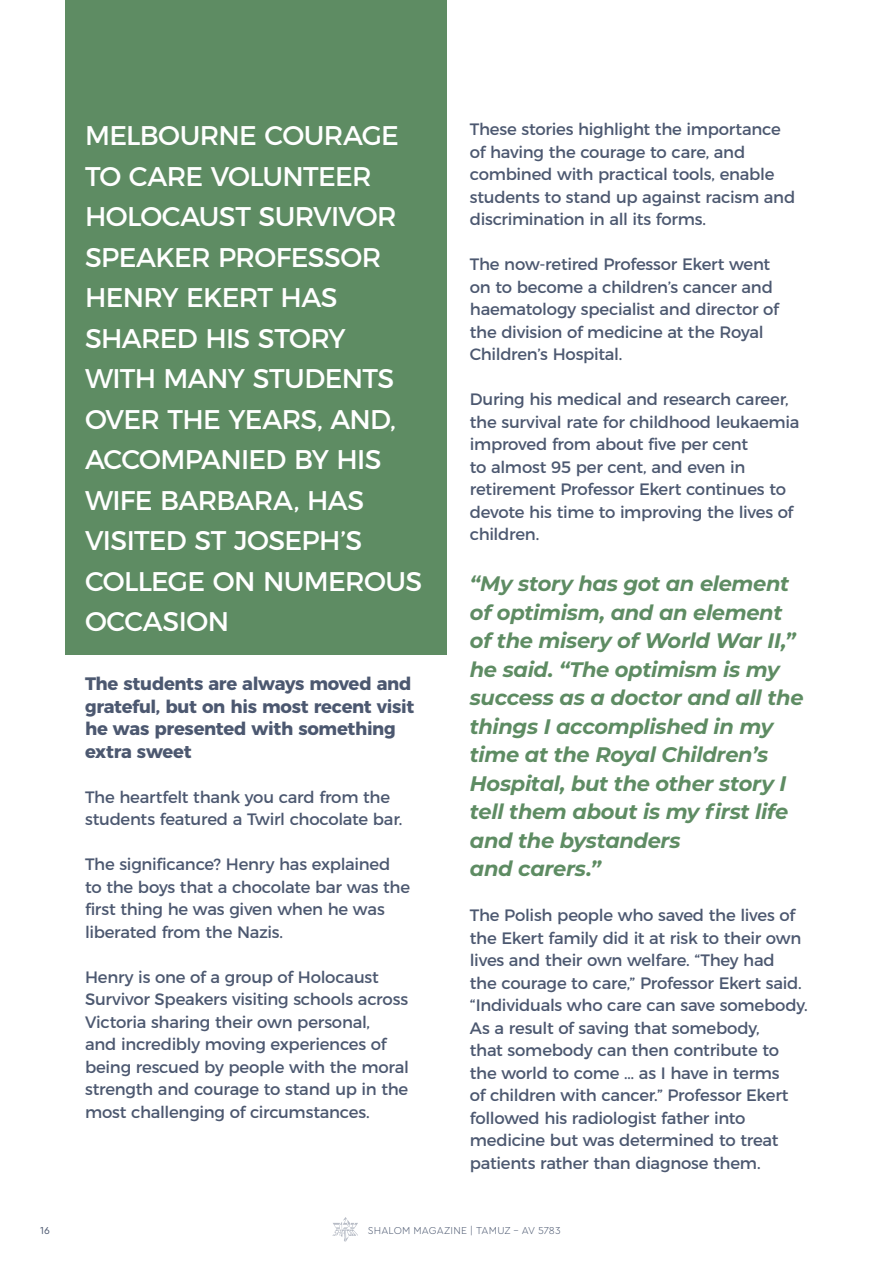
<style>
.page{position:relative;width:893px;height:1263px;background:#fff}
.page>*{position:absolute;margin:0;border:0;box-sizing:border-box;transform-origin:0 0}
.header-copy{font:27px/40.5px "Montserrat";letter-spacing:-.025em;color:#fff}
.bodycopy{font:italic 700 21px/28.5px "Montserrat";letter-spacing:-.015em;color:#5e8c63}
.bodycopy-2{font:700 18px/22.5px "Montserrat";letter-spacing:-.015em;color:#4c5870}
.bodycopy-3{font:16.5px/22.5px "Montserrat";letter-spacing:-.015em;color:#4c5870}
.t1{font:300 10.5px "Cera Round Pro";letter-spacing:.015em;color:#4c5870}
.t2{font:10.5px "Cera Round Pro";color:#4c5870}
</style>
<div class="page">
<svg style="left:332px;top:1217px;width:26px;height:25px"></svg>
<div style="left:65px;top:0;width:381px;height:655px;background:#5e8c63"></div>
<p class="header-copy" style="left:85px;top:113px;width:339px">MELBOURNE COURAGE<br>TO CARE VOLUNTEER<br>HOLOCAUST SURVIVOR<br>SPEAKER PROFESSOR<br>HENRY EKERT HAS<br>SHARED HIS STORY<br>WITH MANY STUDENTS<br>OVER THE YEARS, AND,<br>ACCOMPANIED BY HIS<br>WIFE BARBARA, HAS<br>VISITED ST JOSEPH’S<br>COLLEGE ON NUMEROUS<br>OCCASION</p>
<p class="bodycopy-2" style="left:85px;top:671px;width:331px">The students are always moved and grateful, but on his most recent visit he was presented with something extra sweet</p>
<p class="bodycopy-3" style="left:85px;top:784px;width:319px">The heartfelt thank you card from the students featured a Twirl chocolate bar.</p>
<p class="bodycopy-3" style="left:85px;top:852px;width:327px">The significance? Henry has explained to the boys that a chocolate bar was the first thing he was given when he was liberated from the Nazis.</p>
<p class="bodycopy-3" style="left:85px;top:964px;width:326px">Henry is one of a group of Holocaust Survivor Speakers visiting schools across Victoria sharing their own personal,<br>and incredibly moving experiences of being rescued by people with the moral strength and courage to stand up in the most challenging of circumstances.</p>
<p class="bodycopy-3" style="left:470px;top:117px;width:327px">These stories highlight the importance of having the courage to care, and combined with practical tools, enable students to stand up against racism and discrimination in all its forms.</p>
<p class="bodycopy-3" style="left:470px;top:252px;width:310px">The now-retired Professor Ekert went on to become a children’s cancer and haematology specialist and director of the division of medicine at the Royal Children’s Hospital.</p>
<p class="bodycopy-3" style="left:470px;top:387px;width:331px">During his medical and research career, the survival rate for childhood leukaemia improved from about five per cent<br>to almost 95 per cent, and even in retirement Professor Ekert continues to devote his time to improving the lives of children.</p>
<p class="bodycopy" style="left:470px;top:568px;width:335px">“My story has got an element of optimism, and an element of the misery of World War II,” he said. “The optimism is my success as a doctor and all the things I accomplished in my time at the Royal Children’s<br>Hospital, but the other story I tell them about is my first life and the bystanders</p>
<p class="bodycopy" style="left:470px;top:853px;width:132px">and carers.”</p>
<p class="bodycopy-3" style="left:470px;top:903px;width:339px">The Polish people who saved the lives of the Ekert family did it at risk to their own lives and their own welfare. “They had<br>the courage to care,” Professor Ekert said. “Individuals who care can save somebody.<br>As a result of saving that somebody,<br>that somebody can then contribute to the world to come … as I have in terms<br>of children with cancer.” Professor Ekert followed his radiologist father into medicine but was determined to treat patients rather than diagnose them.</p>
<p class="t2" style="left:40px;top:1223px;width:11px">16</p>
<p class="t1" style="left:368px;top:1223px;width:194px">SHALOM MAGAZINE | TAMUZ – AV 5783</p>
</div>
